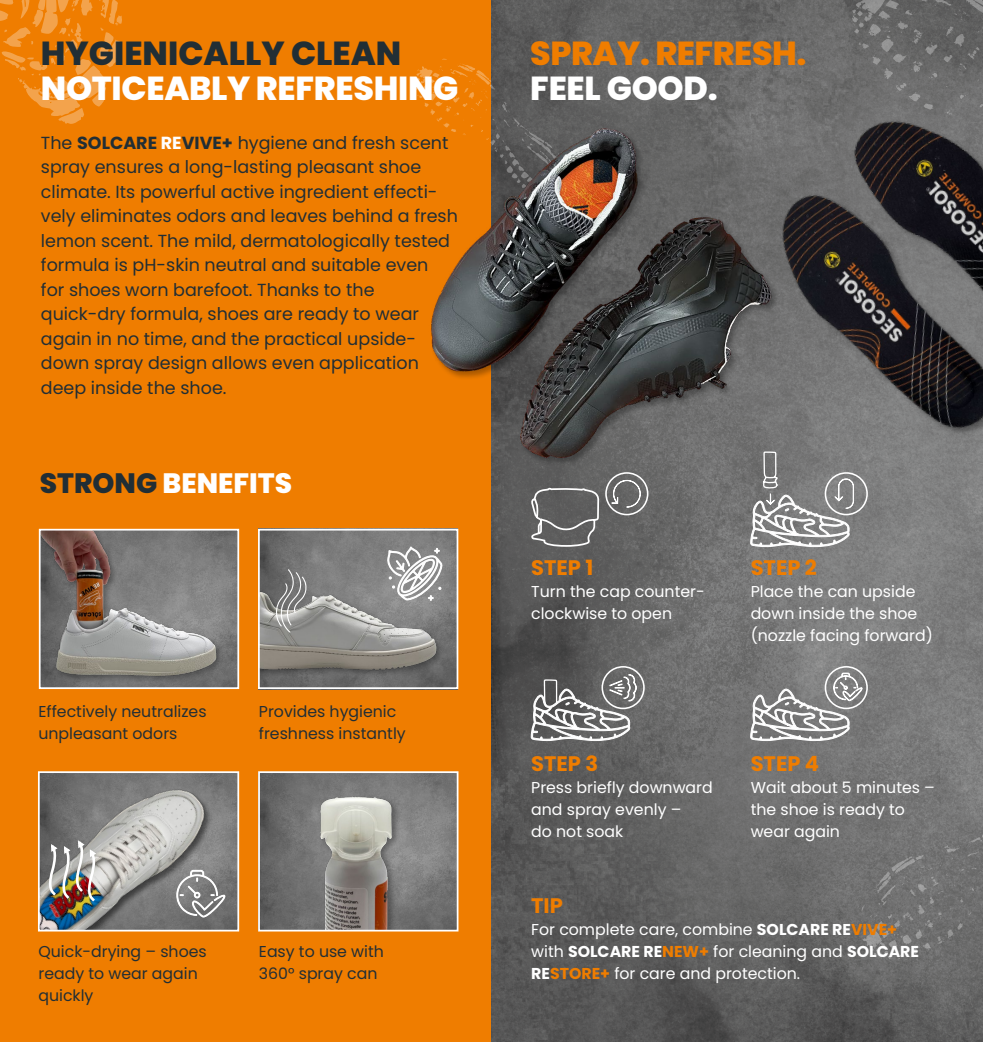
<style>
.page{position:relative;width:983px;height:1042px;background:#fff}
.page>*{position:absolute;margin:0;border:0;box-sizing:border-box;transform-origin:0 0}
.t1{font:800 33.25px "Poppins";letter-spacing:-.01em;color:#fff}
.t2{font:800 33.25px "Poppins";color:#212e35}
.t3{font:800 33.25px "Poppins";letter-spacing:-.015em;color:#ef7d00}
.t4{font:800 28px "Poppins";color:#fff}
.t5{font:700 21px "Poppins";color:#ef7d00}
.t6{font:17.5px/24.5px "Poppins";color:#212e35}
.t7{font:15.75px/21.9px "Poppins";color:#fff}
.t8{font:15.75px/21.9px "Poppins";color:#212e35}
.s1{font-weight:700}
.s2{font-weight:700;color:#fff}
.s3{color:#212e35}
.s4{font-weight:700;color:#ef7d00}
</style>
<div class="page">
<div style="left:0;top:0;width:491px;height:1042px;background:#ef7d00"></div>
<img style="left:491px;top:0;width:491px;height:1042px">
<img style="left:261px;top:532px;width:194px;height:154px">
<img style="left:261px;top:574px;width:185px;height:111px">
<div style="left:258px;top:529px;width:200px;height:160px;border:2px solid #fff"></div>
<img style="left:261px;top:774px;width:194px;height:154px">
<img style="left:42px;top:532px;width:191px;height:154px">
<div style="left:39px;top:529px;width:200px;height:160px;border:2px solid #fff"></div>
<div style="left:605px;top:472px;width:43px;height:43px;border:2px solid #fff;border-radius:50%"></div>
<div style="left:824px;top:472px;width:43px;height:43px;border:2px solid #fff;border-radius:50%"></div>
<svg style="left:0;top:0;width:122px;height:124px"></svg>
<svg style="left:851px;top:0;width:131px;height:45px"></svg>
<svg style="left:861px;top:796px;width:121px;height:163px"></svg>
<svg style="left:442px;top:59px;width:122px;height:3px"></svg>
<svg style="left:387px;top:547px;width:55px;height:53px"></svg>
<img style="left:41px;top:774px;width:195px;height:154px">
<div style="left:38px;top:771px;width:201px;height:160px;border:2px solid #fff"></div>
<img style="left:414px;top:62px;width:313px;height:405px">
<img style="left:727px;top:45px;width:255px;height:430px">
<svg style="left:176px;top:870px;width:50px;height:47px"></svg>
<img style="left:44px;top:838px;width:54px;height:66px">
<div style="left:824px;top:666px;width:43px;height:43px;border:2px solid #fff;border-radius:50%"></div>
<svg style="left:750px;top:672px;width:113px;height:69px"></svg>
<div style="left:601px;top:666px;width:43px;height:43px;border:2px solid #fff;border-radius:50%"></div>
<svg style="left:750px;top:451px;width:104px;height:96px"></svg>
<img style="left:274px;top:775px;width:171px;height:153px">
<div style="left:258px;top:771px;width:200px;height:160px;border:2px solid #fff"></div>
<svg style="left:275px;top:569px;width:32px;height:64px"></svg>
<svg style="left:530px;top:402px;width:111px;height:339px"></svg>
<h1 class="t2" style="left:41px;top:34px;width:362px">HYGIENICALLY CLEAN</h1>
<h1 class="t1" style="left:41px;top:69px;width:419px">NOTICEABLY REFRESHING</h1>
<p class="t6" style="left:41px;top:130px;width:418px">The <span class="s1">SOLCARE</span> <span class="s2">RE</span><span class="s1">VIVE+</span> hygiene and fresh scent spray ensures a long-lasting pleasant shoe climate. Its powerful active ingredient effecti&shy;vely eliminates odors and leaves behind a fresh lemon scent. The mild, dermatologically tested formula is pH-skin neutral and suitable even<br>for shoes worn barefoot. Thanks to the -quick-dry formula, shoes are ready to wear again in no time, and the practical upside&shy;down spray design allows even application deep inside the shoe.</p>
<h2 class="t4" style="left:40px;top:467px;width:254px"><span class="s3">STRONG</span> BENEFITS</h2>
<p class="t8" style="left:38px;top:701px;width:170px">Effectively neutralizes unpleasant odors</p>
<p class="t8" style="left:259px;top:701px;width:148px">Provides hygienic -freshness instantly</p>
<p class="t8" style="left:38px;top:941px;width:170px">Quick-drying – shoes ready to wear again quickly</p>
<p class="t8" style="left:259px;top:941px;width:126px">Easy to use with<br>360° spray can</p>
<h1 class="t3" style="left:530px;top:34px;width:277px">SPRAY. REFRESH.</h1>
<h1 class="t1" style="left:530px;top:69px;width:189px">FEEL GOOD.</h1>
<p class="t5" style="left:531px;top:556px;width:64px">STEP 1</p>
<p class="t7" style="left:531px;top:581px;width:173px">Turn the cap counter&shy;clockwise to open</p>
<p class="t5" style="left:750px;top:556px;width:68px">STEP 2</p>
<p class="t7" style="left:750px;top:581px;width:184px">Place the can upside down inside the shoe (nozzle facing forward)</p>
<p class="t5" style="left:531px;top:752px;width:68px">STEP 3</p>
<p class="t7" style="left:531px;top:777px;width:183px">Press briefly downward and spray evenly –<br>do not soak</p>
<p class="t5" style="left:750px;top:752px;width:70px">STEP 4</p>
<p class="t7" style="left:750px;top:777px;width:186px">Wait about 5 minutes – the shoe is ready to wear again</p>
<p class="t5" style="left:531px;top:894px;width:33px">TIP</p>
<p class="t7" style="left:531px;top:919px;width:389px">For complete care, combine <span class="s1">SOLCARE RE</span><span class="s4">VIVE+ </span>with <span class="s1">SOLCARE RE</span><span class="s4">NEW+</span> for cleaning and <span class="s1">SOLCARE<br>RE</span><span class="s4">STORE+</span> for care and protection.</p>
</div>
